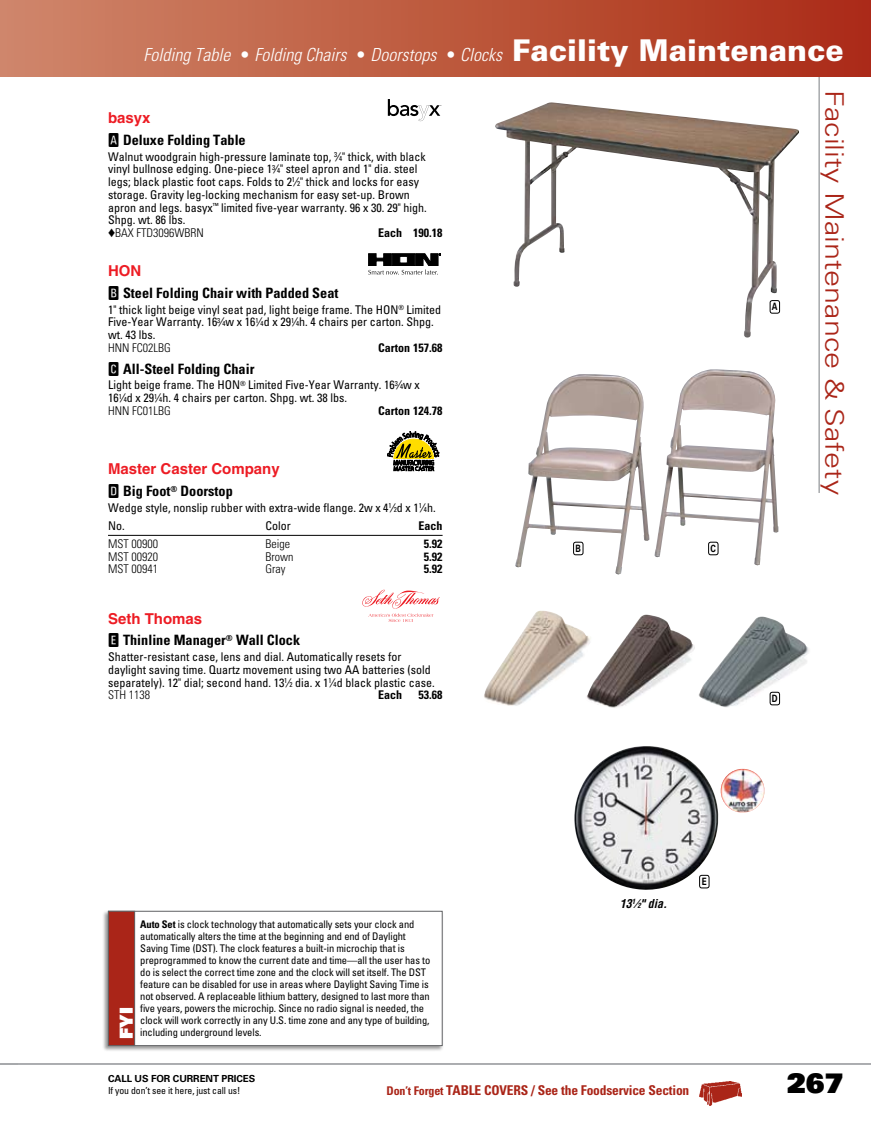
<style>
.page{position:relative;width:871px;height:1121px;background:#fff}
.page>*{position:absolute;margin:0;border:0;box-sizing:border-box;transform-origin:0 0}
.t1{font:27px "Univers LT Std X Black";color:#000}
.t2{font:300 25.5px "Univers LT Std";color:#aa2518;scale:1.2 1}
.t3{font:italic 300 condensed 18px "Univers LT Std";color:#fff}
.t4{font:18px "Univers LT Std X Black";color:#fff}
.t5{font:700 15px "Helvetica LT Std";color:#ed1c24}
.t6{font:700 condensed 14.25px "Univers LT Std";color:#000}
.t7{font:700 condensed 13.5px "Univers LT Std";letter-spacing:-.015em;color:#aa2518}
.t8{font:condensed 12px/12.8px "Univers LT Std";color:#000}
.t9{font:700 condensed 12px "Univers LT Std";color:#000}
.t10{font:300 condensed 12px "Univers LT Std";color:#000}
.t11{font:italic 700 condensed 12px "Helvetica LT Std";color:#000}
.t12{font:condensed 10.5px/12px "Univers LT Std";letter-spacing:-.01em;color:#000}
.t13{font:700 10.2px "Univers LT Std";color:#000;scale:.8 1}
.t14{font:condensed 9.75px/12px "Univers LT Std";letter-spacing:-.01em;color:#000}
.s1{font-style:normal}
.s2{font-weight:900;font-style:normal;font-stretch:normal;font-size:30px}
.s3{font-family:"Catalog Bld";font-weight:400;font-stretch:normal;font-size:21px}
.s4{font-size:7.05px}
.s5{font-weight:300}
.s6{font-weight:700}
.s7{font-weight:700;font-stretch:normal}
.s8{font-size:12px}
</style>
<div class="page">
<hr style="left:818px;top:76px;width:2px;height:417px;background:#a7a9ac">
<div style="left:0;top:0;width:871px;height:76px;background:linear-gradient(to right,#cf876a,#ab2c15)"></div>
<hr style="left:0;top:1063px;width:871px;height:1px;background:#a7a9ac">
<img style="left:700px;top:1081px;width:41px;height:25px">
<hr style="left:108px;top:535px;width:334px;height:1px;background:#000">
<svg style="left:388px;top:99px;width:53px;height:22px"></svg>
<svg style="left:368px;top:254px;width:73px;height:21px"></svg>
<svg style="left:387px;top:431px;width:52px;height:40px"></svg>
<svg style="left:362px;top:590px;width:78px;height:32px"></svg>
<img style="left:495px;top:102px;width:304px;height:235px">
<div style="left:770px;top:300px;width:9px;height:13px;background:#fff;border-radius:2px"></div>
<div style="left:769px;top:300px;width:11px;height:14px;border:1px solid #000;border-radius:2px"></div>
<img style="left:515px;top:369px;width:263px;height:206px">
<div style="left:573px;top:542px;width:10px;height:13px;background:#fff;border-radius:2px"></div>
<div style="left:573px;top:541px;width:10px;height:14px;border:1px solid #000;border-radius:2px"></div>
<div style="left:708px;top:542px;width:10px;height:13px;background:#fff;border-radius:2px"></div>
<div style="left:708px;top:541px;width:10px;height:14px;border:1px solid #000;border-radius:2px"></div>
<img style="left:484px;top:610px;width:325px;height:98px">
<div style="left:770px;top:692px;width:9px;height:13px;background:#fff;border-radius:2px"></div>
<div style="left:769px;top:691px;width:11px;height:14px;border:1px solid #000;border-radius:2px"></div>
<img style="left:574px;top:746px;width:144px;height:143px">
<img style="left:721px;top:768px;width:43px;height:44px;border-radius:50%">
<div style="left:699px;top:875px;width:10px;height:13px;background:#fff;border-radius:2px"></div>
<div style="left:699px;top:875px;width:10px;height:13px;border:1px solid #000;border-radius:2px"></div>
<div style="left:102px;top:909px;width:342px;height:143px;background:#000;opacity:.4"></div>
<div style="left:108px;top:911px;width:334px;height:134px;background:#fff"></div>
<div style="left:108px;top:910px;width:334px;height:136px;border:1px solid #636466"></div>
<div style="left:108px;top:911px;width:27px;height:134px;background:#aa2518"></div>
<div style="left:108px;top:910px;width:27px;height:136px;border:1px solid #636466"></div>
<p class="t3" style="left:144px;top:44px;width:702px">Folding Table <span class="s1">•</span> Folding Chairs <span class="s1">•</span> Doorstops <span class="s1">•</span> Clocks <span class="s2">Facility Maintenance</span></p>
<p class="t2" style="left:850px;top:90px;width:339px;rotate:90deg">Facility Maintenance &amp; Safety</p>
<p class="t5" style="left:108px;top:109px;width:44px">basyx</p>
<p class="t6" style="left:108px;top:131px;width:139px"><span class="s3">A</span> Deluxe Folding Table</p>
<p class="t8" style="left:108px;top:150px;width:320px">Walnut woodgrain high-pressure laminate top, <sup>3</sup>⁄<span class="s4">4</span>" thick, with black vinyl bullnose edging. One-piece 1<sup>3</sup>⁄<span class="s4">4</span>" steel apron and 1" dia. steel legs; black plastic foot caps. Folds to 2<sup>1</sup>⁄<span class="s4">2</span>" thick and locks for easy storage. Gravity leg-locking mechanism for easy set-up. Brown apron and legs. basyx<sup>™</sup> limited five-year warranty. 96 x 30. 29" high.<br>Shpg. wt. 86 lbs.<br>♦<span class="s5">BAX FTD3096WBRN</span></p>
<p class="t9" style="left:378px;top:225px;width:66px">Each 190.18</p>
<p class="t5" style="left:108px;top:262px;width:35px">HON</p>
<p class="t6" style="left:108px;top:284px;width:232px"><span class="s3">B</span> Steel Folding Chair with Padded Seat</p>
<p class="t8" style="left:108px;top:303px;width:335px">1" thick light beige vinyl seat pad, light beige frame. The HON<sup>®</sup> Limited Five-Year Warranty. 16<sup>3</sup>⁄<span class="s4">4</span>w x 16<sup>1</sup>⁄<span class="s4">4</span>d x 29<sup>1</sup>⁄<span class="s4">4</span>h. 4 chairs per carton. Shpg. wt. 43 lbs.<br><span class="s5">HNN FC02LBG</span></p>
<p class="t13" style="left:772px;top:301px;width:9px">A</p>
<p class="t9" style="left:378px;top:340px;width:66px">Carton 157.68</p>
<p class="t6" style="left:108px;top:360px;width:148px"><span class="s3">C</span> All-Steel Folding Chair</p>
<p class="t8" style="left:108px;top:378px;width:313px">Light beige frame. The HON<sup>®</sup> Limited Five-Year Warranty. 16<sup>3</sup>⁄<span class="s4">4</span>w x<br>16<sup>1</sup>⁄<span class="s4">4</span>d x 29<sup>1</sup>⁄<span class="s4">4</span>h. 4 chairs per carton. Shpg. wt. 38 lbs.<br><span class="s5">HNN FC01LBG</span></p>
<p class="t9" style="left:378px;top:403px;width:66px">Carton 124.78</p>
<p class="t5" style="left:108px;top:460px;width:173px">Master Caster Company</p>
<p class="t6" style="left:108px;top:482px;width:126px"><span class="s3">D</span> Big Foot<sup>®</sup> Doorstop</p>
<p class="t8" style="left:108px;top:498px;width:329px;line-height:18.8px">Wedge style, nonslip rubber with extra-wide flange. 2w x 4<sup>1</sup>⁄<span class="s4">2</span>d x 1<sup>1</sup>⁄<span class="s4">4</span>h.<br>No.</p>
<p class="t8" style="left:265px;top:519px;width:27px">Color</p>
<p class="t9" style="left:418px;top:519px;width:25px">Each</p>
<p class="t10" style="left:108px;top:536px;width:51px">MST 00900</p>
<p class="t10" style="left:266px;top:536px;width:26px">Beige</p>
<p class="t9" style="left:424px;top:536px;width:20px">5.92</p>
<p class="t10" style="left:108px;top:549px;width:51px">MST 00920</p>
<p class="t10" style="left:266px;top:549px;width:29px">Brown</p>
<p class="t9" style="left:424px;top:549px;width:20px">5.92</p>
<p class="t10" style="left:108px;top:562px;width:51px">MST 00941</p>
<p class="t10" style="left:266px;top:562px;width:22px">Gray</p>
<p class="t9" style="left:424px;top:561px;width:20px">5.92</p>
<p class="t5" style="left:108px;top:609px;width:96px">Seth Thomas</p>
<p class="t6" style="left:108px;top:631px;width:194px"><span class="s3">E</span> Thinline Manager<sup>®</sup> Wall Clock</p>
<p class="t8" style="left:108px;top:650px;width:328px">Shatter-resistant case, lens and dial. Automatically resets for daylight saving time. Quartz movement using two AA batteries (sold separately). 12" dial; second hand. 13<sup>1</sup>⁄<span class="s4">2</span> dia. x 1<sup>1</sup>⁄<span class="s4">4</span>d black plastic case.<br><span class="s5">STH 1138</span></p>
<p class="t9" style="left:378px;top:687px;width:25px">Each</p>
<p class="t9" style="left:419px;top:687px;width:25px">53.68</p>
<p class="t12" style="left:140px;top:918px;width:291px"><span class="s6">Auto Set</span> is clock technology that automatically sets your clock and automatically alters the time at the beginning and end of Daylight Saving Time (DST). The clock features a built-in microchip that is preprogrammed to know the current date and time—all the user has to do is select the correct time zone and the clock will set itself. The DST feature can be disabled for use in areas where Daylight Saving Time is not observed. A replaceable lithium battery, designed to last more than five years, powers the microchip. Since no radio signal is needed, the clock will work correctly in any U.S. time zone and any type of building,</p>
<p class="t4" style="left:114px;top:1039px;width:34px;rotate:-90deg">FYI</p>
<p class="t12" style="left:140px;top:1026px;width:123px">including underground levels.</p>
<p class="t13" style="left:575px;top:542px;width:8px">B</p>
<p class="t13" style="left:710px;top:542px;width:8px">C</p>
<p class="t13" style="left:772px;top:692px;width:9px">D</p>
<p class="t11" style="left:620px;top:895px;width:49px">13<sup>1</sup>⁄<span class="s4">2</span>" dia.</p>
<p class="t13" style="left:702px;top:875px;width:8px">E</p>
<p class="t14" style="left:108px;top:1071px;width:149px"><span class="s7">CALL US FOR CURRENT PRICES<br></span>If you don’t see it here, just call us!</p>
<p class="t1" style="left:787px;top:1065px;width:59px">267</p>
<p class="t7" style="left:386px;top:1081px;width:304px"><span class="s8">Don’t Forget</span> TABLE COVERS / See the Foodservice Section</p>
</div>
